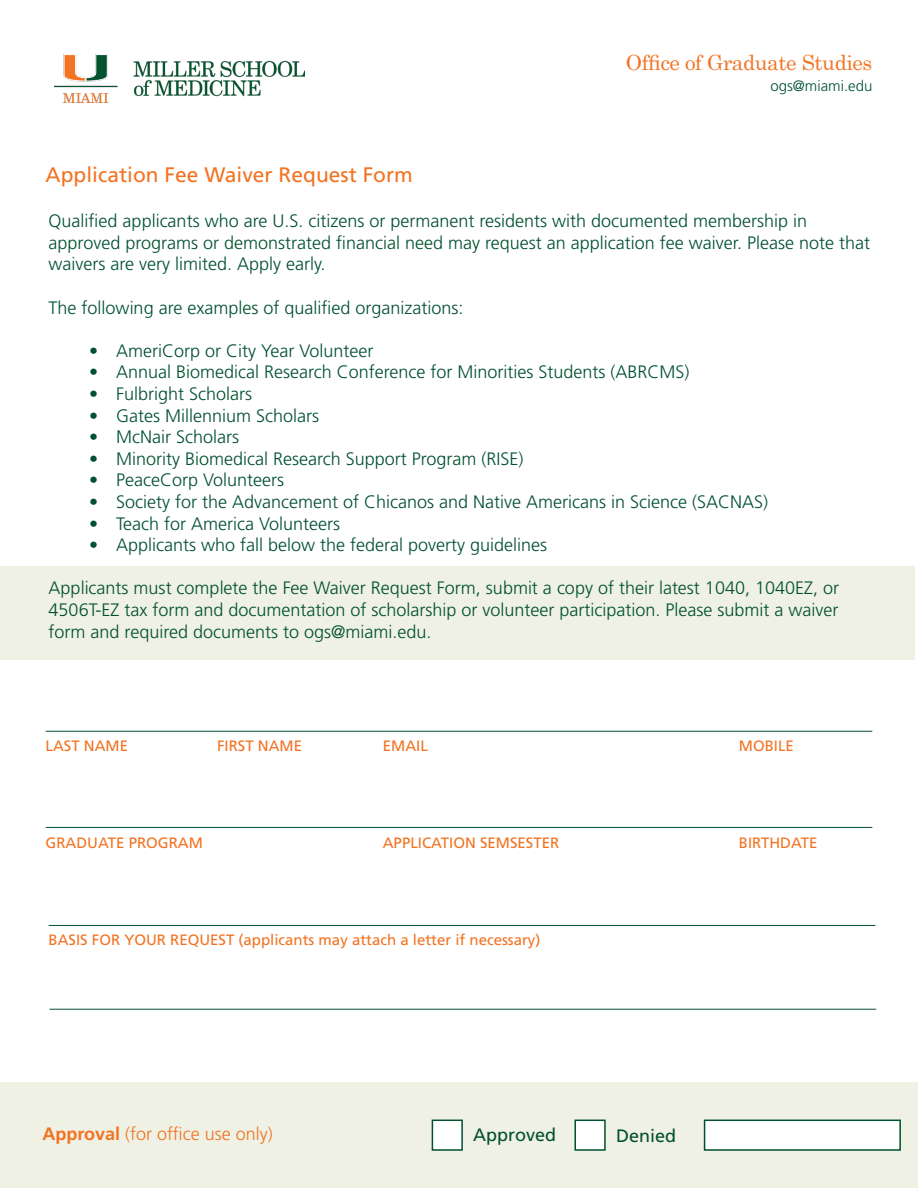
<style>
.page{position:relative;width:918px;height:1188px;background:#fff}
.page>*{position:absolute;margin:0;border:0;box-sizing:border-box;transform-origin:0 0}
.t1{font:21px "Frutiger LT Std";color:#f27322}
.t2{font:21px "Century Schoolbook";letter-spacing:-.02em;color:#f27322}
.t3{font:300 18px/21.6px "Frutiger LT Std";color:#015030}
.t4{font:300 18px "Frutiger LT Std";color:#f27322}
.t5{font:18px "Frutiger LT Std";color:#015030}
.t6{font:15px "Frutiger LT Std";color:#f27322}
.t7{font:300 15px "Frutiger LT Std";color:#015030}
.s1{font-weight:700}
</style>
<div class="page">
<div style="left:0;top:567px;width:915px;height:93px;background:#eef1e4"></div>
<hr style="left:49px;top:925px;width:826px;height:1px;background:#015030">
<hr style="left:50px;top:1009px;width:826px;height:1px;background:#015030">
<hr style="left:46px;top:731px;width:826px;height:1px;background:#015030">
<hr style="left:46px;top:827px;width:826px;height:1px;background:#015030">
<img style="left:55px;top:54px;width:250px;height:49px">
<div style="left:0;top:1083px;width:918px;height:105px;background:#eef1e4"></div>
<div style="left:432px;top:1120px;width:31px;height:31px;background:#fff;border:2px solid #015030"></div>
<div style="left:574px;top:1120px;width:32px;height:31px;background:#fff;border:2px solid #015030"></div>
<div style="left:704px;top:1120px;width:197px;height:31px;background:#fff;border:2px solid #015030"></div>
<p class="t2" style="left:626px;top:49px;width:248px">Office of Graduate Studies</p>
<p class="t7" style="left:770px;top:77px;width:104px">ogs@miami.edu</p>
<p class="t1" style="left:46px;top:162px;width:369px">Application Fee Waiver Request Form</p>
<p class="t3" style="left:49px;top:210px;width:823px">Qualifed applicants who are U.S. citizens or permanent residents with documented membership in approved programs or demonstrated fnancial need may request an application fee waiver. Please note that waivers are very limited. Apply early.</p>
<p class="t3" style="left:49px;top:297px;width:416px">The following are examples of qualifed organizations:</p>
<p class="t3" style="left:89px;top:340px;width:286px">• AmeriCorp or City Year Volunteer</p>
<p class="t3" style="left:89px;top:362px;width:602px">• Annual Biomedical Research Conference for Minorities Students (ABRCMS)</p>
<p class="t3" style="left:89px;top:383px;width:165px">• Fulbright Scholars</p>
<p class="t3" style="left:89px;top:405px;width:232px">• Gates Millennium Scholars</p>
<p class="t3" style="left:89px;top:426px;width:151px">• McNair Scholars</p>
<p class="t3" style="left:89px;top:448px;width:436px">• Minority Biomedical Research Support Program (RISE)</p>
<p class="t3" style="left:89px;top:470px;width:197px">• PeaceCorp Volunteers</p>
<p class="t3" style="left:89px;top:491px;width:681px">• Society for the Advancement of Chicanos and Native Americans in Science (SACNAS)</p>
<p class="t3" style="left:89px;top:513px;width:253px">• Teach for America Volunteers</p>
<p class="t3" style="left:89px;top:534px;width:460px">• Applicants who fall below the federal poverty guidelines</p>
<p class="t3" style="left:49px;top:578px;width:792px;text-align:justify">Applicants must complete the Fee Waiver Request Form, submit a copy of their latest 1040, 1040EZ, or 4506T-EZ tax form and documentation of scholarship or volunteer participation. Please submit a waiver form and required documents to ogs@miami.edu.</p>
<p class="t6" style="left:46px;top:737px;width:84px">LAST NAME</p>
<p class="t6" style="left:217px;top:737px;width:87px">FIRST NAME</p>
<p class="t6" style="left:383px;top:737px;width:46px">EMAIL</p>
<p class="t6" style="left:739px;top:737px;width:57px">MOBILE</p>
<p class="t6" style="left:46px;top:834px;width:159px">GRADUATE PROGRAM</p>
<p class="t6" style="left:383px;top:834px;width:178px">APPLICATION SEMSESTER</p>
<p class="t6" style="left:739px;top:834px;width:80px">BIRTHDATE</p>
<p class="t6" style="left:49px;top:931px;width:493px">BASIS FOR YOUR REQUEST (applicants may attach a letter if necessary)</p>
<p class="t4" style="left:43px;top:1123px;width:232px"><span class="s1">Approval</span> (for offce use only)</p>
<p class="t5" style="left:473px;top:1124px;width:84px">Approved</p>
<p class="t5" style="left:616px;top:1125px;width:62px">Denied</p>
</div>
